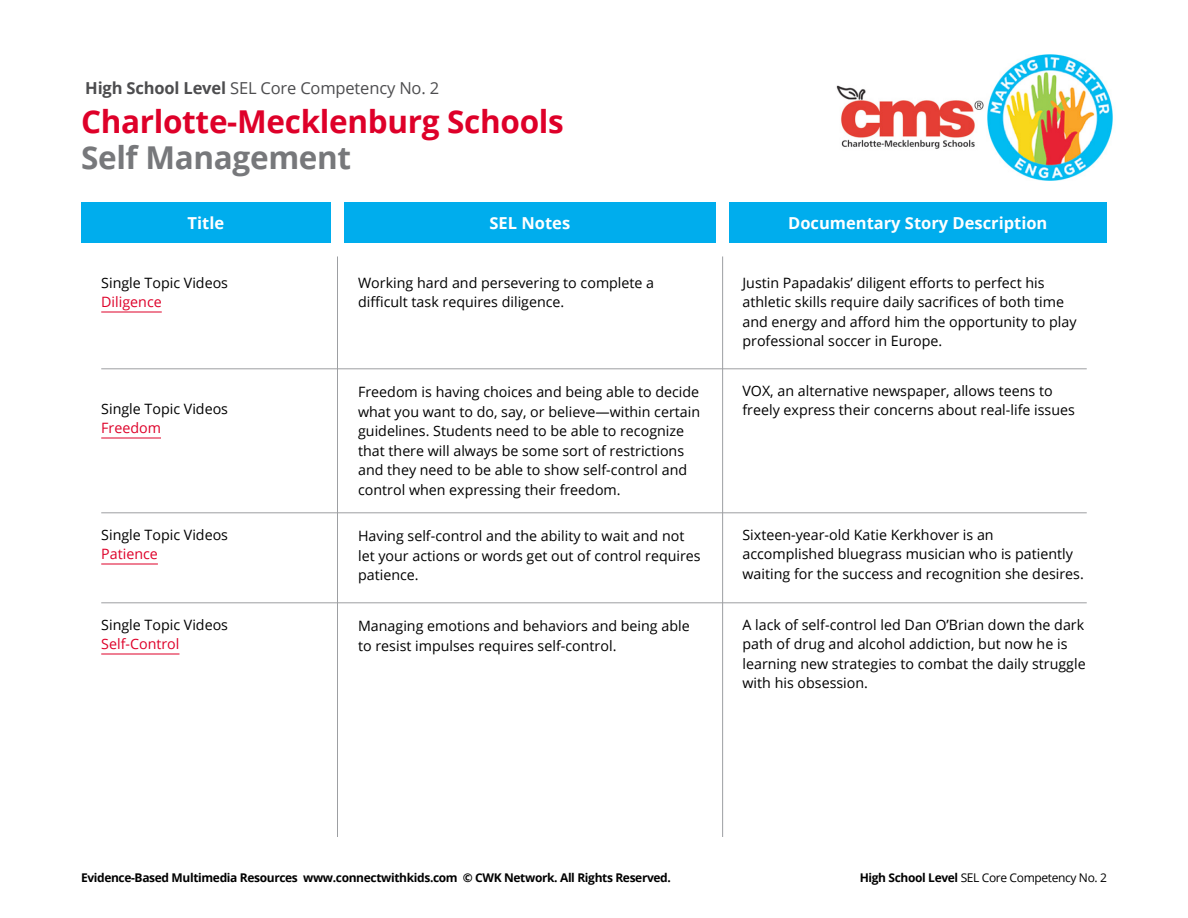
<style>
.page{position:relative;width:1188px;height:918px;background:#fff}
.page>*{position:absolute;margin:0;border:0;box-sizing:border-box;transform-origin:0 0}
.t1{font:700 31.5px "Open Sans";letter-spacing:-.01em;color:#de0029}
.t2{font:700 31.5px "Open Sans";letter-spacing:-.01em;color:#77787b}
.t3{font:700 16.5px "Open Sans";color:#fff}
.t4{font:16.5px "Open Sans";letter-spacing:-.01em;color:#4d4d4f}
.t5{font:14.25px/19.5px "Open Sans";color:#000}
.t6{font:14.25px "Open Sans";color:#de0029}
.t7{font:700 12px "Open Sans";letter-spacing:-.03em;color:#000}
.t8{font:12px "Open Sans";letter-spacing:-.03em;color:#000}
.s1{font-weight:700}
</style>
<div class="page">
<div style="left:344px;top:202px;width:372px;height:41px;background:#00aded"></div>
<hr style="left:337px;top:256px;width:1px;height:581px;background:#9d9fa2">
<div style="left:81px;top:202px;width:250px;height:41px;background:#00aded"></div>
<div style="left:729px;top:202px;width:378px;height:41px;background:#00aded"></div>
<hr style="left:722px;top:256px;width:1px;height:581px;background:#9d9fa2">
<img style="left:836px;top:54px;width:277px;height:127px">
<hr style="left:101px;top:312px;width:61px;height:1px;background:#de0029">
<hr style="left:101px;top:438px;width:60px;height:1px;background:#de0029">
<hr style="left:101px;top:564px;width:57px;height:1px;background:#de0029">
<hr style="left:101px;top:654px;width:78px;height:1px;background:#de0029">
<hr style="left:101px;top:369px;width:986px;height:1px;background:#9d9fa2">
<hr style="left:101px;top:513px;width:986px;height:1px;background:#9d9fa2">
<hr style="left:101px;top:603px;width:986px;height:1px;background:#9d9fa2">
<p class="t4" style="left:85px;top:76px;width:355px"><span class="s1">High School Level</span> SEL Core Competency No. 2</p>
<h1 class="t1" style="left:81px;top:99px;width:484px">Charlotte-Mecklenburg Schools</h1>
<h1 class="t2" style="left:81px;top:135px;width:272px">Self Management</h1>
<p class="t3" style="left:188px;top:211px;width:38px">Title</p>
<p class="t3" style="left:490px;top:211px;width:82px">SEL Notes</p>
<p class="t3" style="left:788px;top:211px;width:261px">Documentary Story Description</p>
<p class="t5" style="left:101px;top:273px;width:128px">Single Topic Videos</p>
<p class="t6" style="left:101px;top:293px;width:62px">Diligence</p>
<p class="t5" style="left:101px;top:399px;width:128px">Single Topic Videos</p>
<p class="t6" style="left:101px;top:419px;width:61px">Freedom</p>
<p class="t5" style="left:101px;top:525px;width:128px">Single Topic Videos</p>
<p class="t6" style="left:101px;top:545px;width:58px">Patience</p>
<p class="t5" style="left:101px;top:615px;width:128px">Single Topic Videos</p>
<p class="t6" style="left:101px;top:635px;width:80px">Self-Control</p>
<p class="t5" style="left:358px;top:273px;width:298px">Working hard and persevering to complete a difficult task requires diligence.</p>
<p class="t5" style="left:358px;top:382px;width:344px">Freedom is having choices and being able to decide what you want to do, say, or believe—within certain guidelines. Students need to be able to recognize that there will always be some sort of restrictions and they need to be able to show self-control and control when expressing their freedom.</p>
<p class="t5" style="left:358px;top:526px;width:344px">Having self-control and the ability to wait and not let your actions or words get out of control requires patience.</p>
<p class="t5" style="left:358px;top:616px;width:333px">Managing emotions and behaviors and being able to resist impulses requires self-control.</p>
<p class="t5" style="left:742px;top:273px;width:336px">Justin Papadakis’ diligent efforts to perfect his athletic skills require daily sacrifices of both time and energy and afford him the opportunity to play professional soccer in Europe.</p>
<p class="t5" style="left:742px;top:381px;width:334px">VOX, an alternative newspaper, allows teens to freely express their concerns about real-life issues</p>
<p class="t5" style="left:742px;top:525px;width:343px">Sixteen-year-old Katie Kerkhover is an accomplished bluegrass musician who is patiently waiting for the success and recognition she desires.</p>
<p class="t5" style="left:742px;top:615px;width:345px">A lack of self-control led Dan O’Brian down the dark path of drug and alcohol addiction, but now he is learning new strategies to combat the daily struggle with his obsession.</p>
<p class="t7" style="left:81px;top:869px;width:591px">Evidence-Based Multimedia Resources www.connectwithkids.com © CWK Network. All Rights Reserved.</p>
<p class="t8" style="left:860px;top:869px;width:249px"><span class="s1">High School Level</span> SEL Core Competency No. 2</p>
</div>
